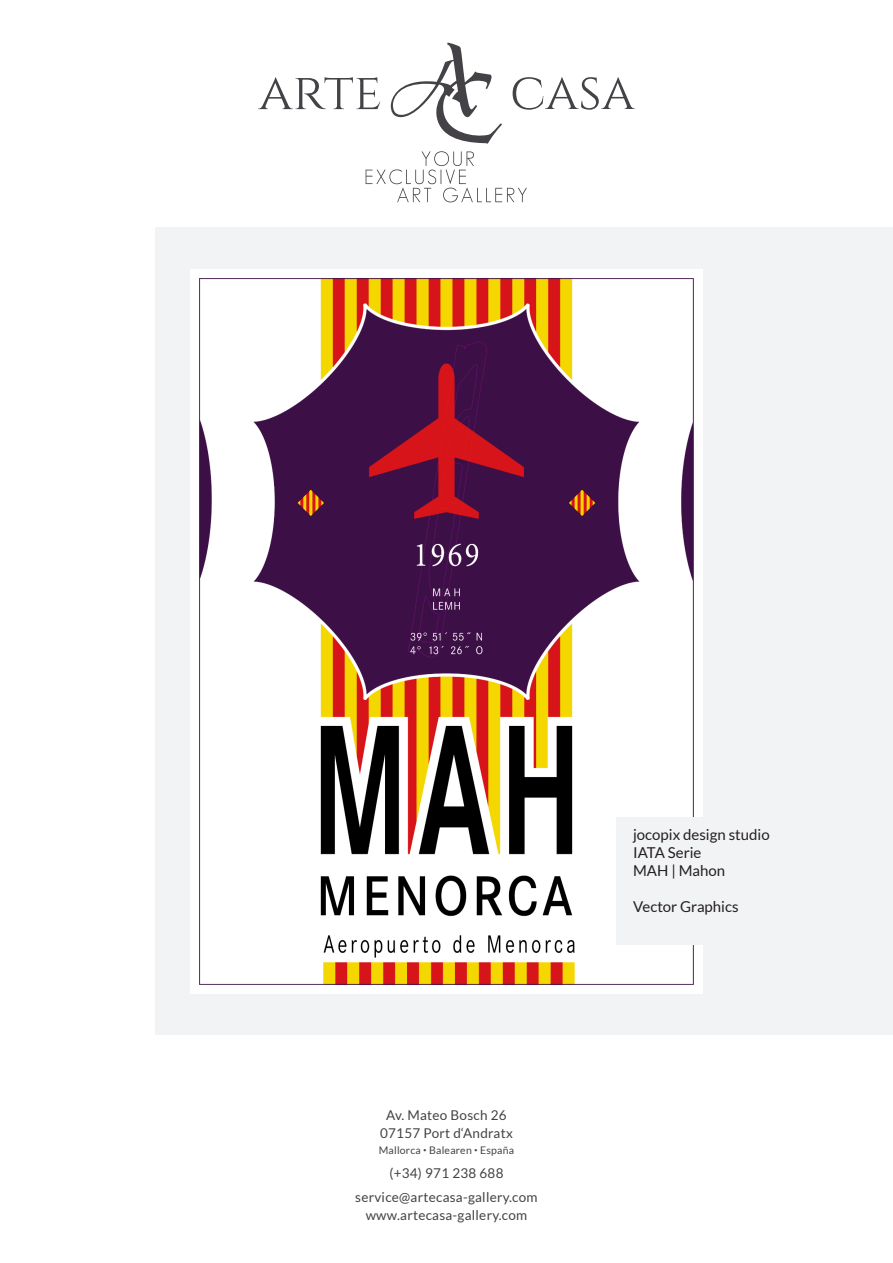
<style>
.page{position:relative;width:893px;height:1263px;background:#fff}
.page>*{position:absolute;margin:0;border:0;box-sizing:border-box;transform-origin:0 0}
.t1{font:15px/18px "Lato";color:#231f20}
.t2{font:13.5px/18px "Lato";letter-spacing:.02em;color:#444246;text-align:center}
.t3{font:10.5px "Lato";letter-spacing:.02em;color:#444246}
</style>
<div class="page">
<svg style="left:513px;top:77px;width:122px;height:33px"></svg>
<svg style="left:258px;top:77px;width:122px;height:32px"></svg>
<svg style="left:391px;top:43px;width:111px;height:101px"></svg>
<svg style="left:366px;top:151px;width:161px;height:51px"></svg>
<div style="left:155px;top:228px;width:738px;height:807px;background:#f2f3f4"></div>
<img style="left:190px;top:269px;width:513px;height:725px">
<div style="left:617px;top:818px;width:276px;height:127px;background:#f2f3f4"></div>
<p class="t2" style="left:380px;top:1107px;width:134px">Av. Mateo Bosch 26<br>07157 Port d‘Andratx</p>
<p class="t3" style="left:379px;top:1145px;width:137px">Mallorca <sup>•</sup> Balearen <sup>•</sup> España</p>
<p class="t2" style="left:355px;top:1161px;width:184px;line-height:24px">(+34) 971 238 688 service@artecasa-gallery.com</p>
<p class="t2" style="left:366px;top:1206px;width:163px">www.artecasa-gallery.com</p>
<p class="t1" style="left:633px;top:827px;width:138px">jocopix design studio<br>IATA Serie<br>MAH | Mahon</p>
<p class="t1" style="left:633px;top:899px;width:107px">Vector Graphics</p>
</div>
